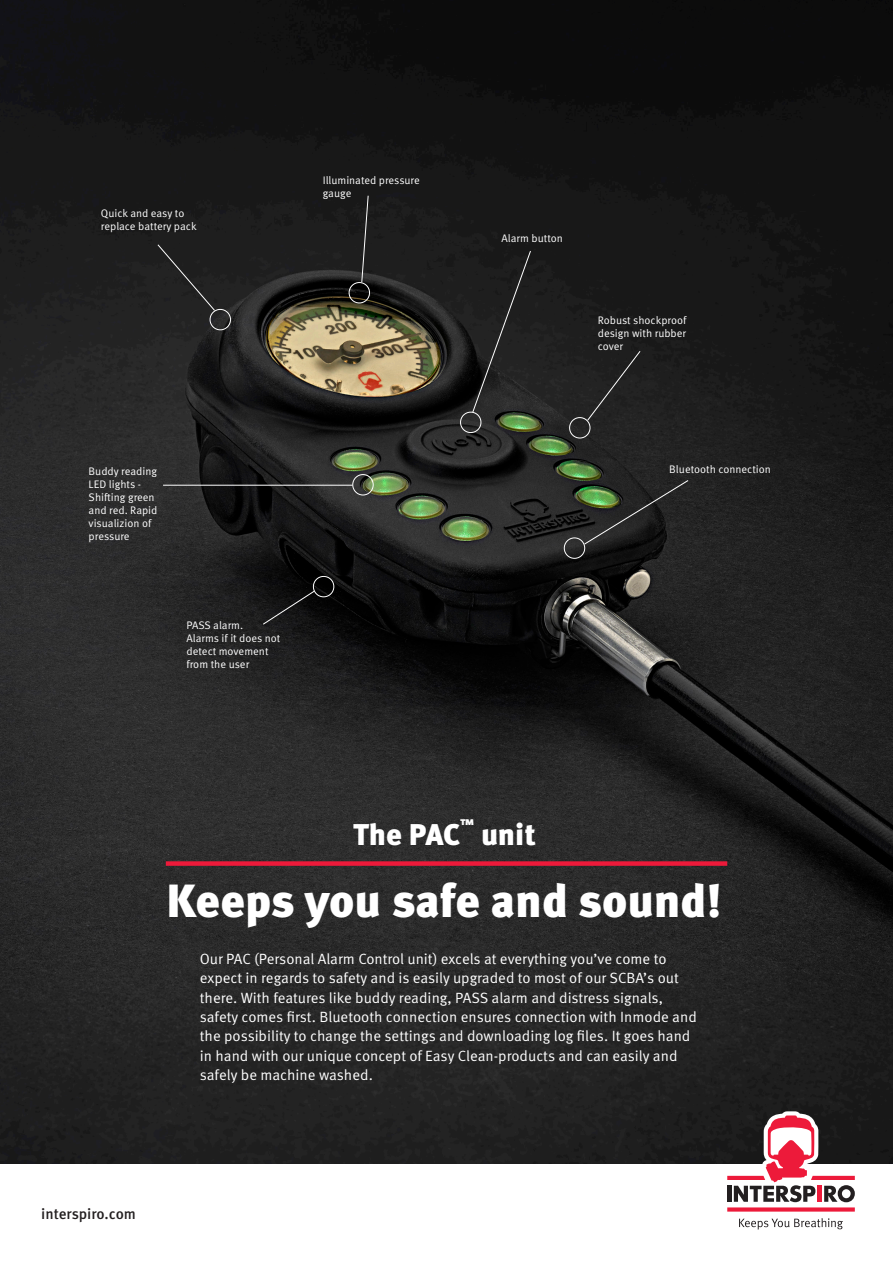
<style>
.page{position:relative;width:893px;height:1263px;background:#fff}
.page>*{position:absolute;margin:0;border:0;box-sizing:border-box;transform-origin:0 0}
.t1{font:900 46.5px "Meta Pro";color:#fff}
.t2{font:900 30px "Meta Pro";color:#fff}
.t3{font:500 15px "Meta Pro";letter-spacing:-.005em;color:#231f20}
.t4{font:14.85px/19.4px "Meta Pro Norm";color:#fff}
.t5{font:900 13.95px "Meta Pro";color:#fff}
.Brödtext_Marginaljus{font:10.95px/13px "Meta Pro Norm";color:#fff}
</style>
<div class="page">
<img style="left:0;top:0;width:893px;height:1163px">
<div style="left:166px;top:861px;width:561px;height:5px;background:#ed1a3a"></div>
<svg style="left:458px;top:250px;width:74px;height:184px;background:#262725"></svg>
<svg style="left:262px;top:574px;width:74px;height:51px;background:#141414"></svg>
<div style="left:352px;top:474px;width:22px;height:21px;border:1px solid #fff;border-radius:50%"></div>
<hr style="left:163px;top:485px;width:189px;height:1px;background:#fff">
<svg style="left:739px;top:1218px;width:104px;height:11px"></svg>
<svg style="left:727px;top:1111px;width:128px;height:100px"></svg>
<svg style="left:347px;top:195px;width:25px;height:111px;background:#282726"></svg>
<div style="left:157px;top:244px;width:74px;height:87px;background:#232323"></div>
<div style="left:568px;top:350px;width:73px;height:89px;background:#232323"></div>
<div style="left:564px;top:537px;width:21px;height:22px;border:1px solid #fff;border-radius:50%"></div>
<svg style="left:583px;top:479px;width:106px;height:66px;background:#2b3129"></svg>
<p class="Brödtext_Marginaljus" style="left:101px;top:206px;width:97px">Quick and easy to replace battery pack</p>
<p class="Brödtext_Marginaljus" style="left:323px;top:173px;width:99px">Illuminated pressure gauge</p>
<p class="Brödtext_Marginaljus" style="left:89px;top:464px;width:70px">Buddy reading</p>
<p class="Brödtext_Marginaljus" style="left:89px;top:477px;width:54px">LED lights -</p>
<p class="Brödtext_Marginaljus" style="left:89px;top:490px;width:68px">Shifting green</p>
<p class="Brödtext_Marginaljus" style="left:89px;top:503px;width:70px">and red. Rapid visualizion of pressure</p>
<p class="Brödtext_Marginaljus" style="left:187px;top:618px;width:95px">PASS alarm.<br>Alarms if it does not detect movement from the user</p>
<p class="Brödtext_Marginaljus" style="left:502px;top:231px;width:63px">Alarm button</p>
<p class="Brödtext_Marginaljus" style="left:598px;top:313px;width:90px">Robust shockproof</p>
<p class="Brödtext_Marginaljus" style="left:598px;top:326px;width:90px">design with rubber</p>
<p class="Brödtext_Marginaljus" style="left:598px;top:339px;width:27px">cover</p>
<p class="Brödtext_Marginaljus" style="left:669px;top:462px;width:103px">Bluetooth connection</p>
<p class="t5" style="left:460px;top:813px;width:16px">™</p>
<p class="t2" style="left:481px;top:810px;width:56px">unit</p>
<p class="t2" style="left:353px;top:810px;width:109px">The PAC</p>
<p class="t1" style="left:167px;top:864px;width:557px">Keeps you safe and sound!</p>
<p class="t4" style="left:200px;top:948px;width:498px">Our PAC (Personal Alarm Control unit) excels at everything you’ve come to expect in regards to safety and is easily upgraded to most of our SCBA’s out there. With features like buddy reading, PASS alarm and distress signals, safety comes first. Bluetooth connection ensures connection with Inmode and the possibility to change the settings and downloading log files. It goes hand in hand with our unique concept of Easy Clean-products and can easily and safely be machine washed.</p>
<p class="t3" style="left:41px;top:1202px;width:96px">interspiro.com</p>
</div>
